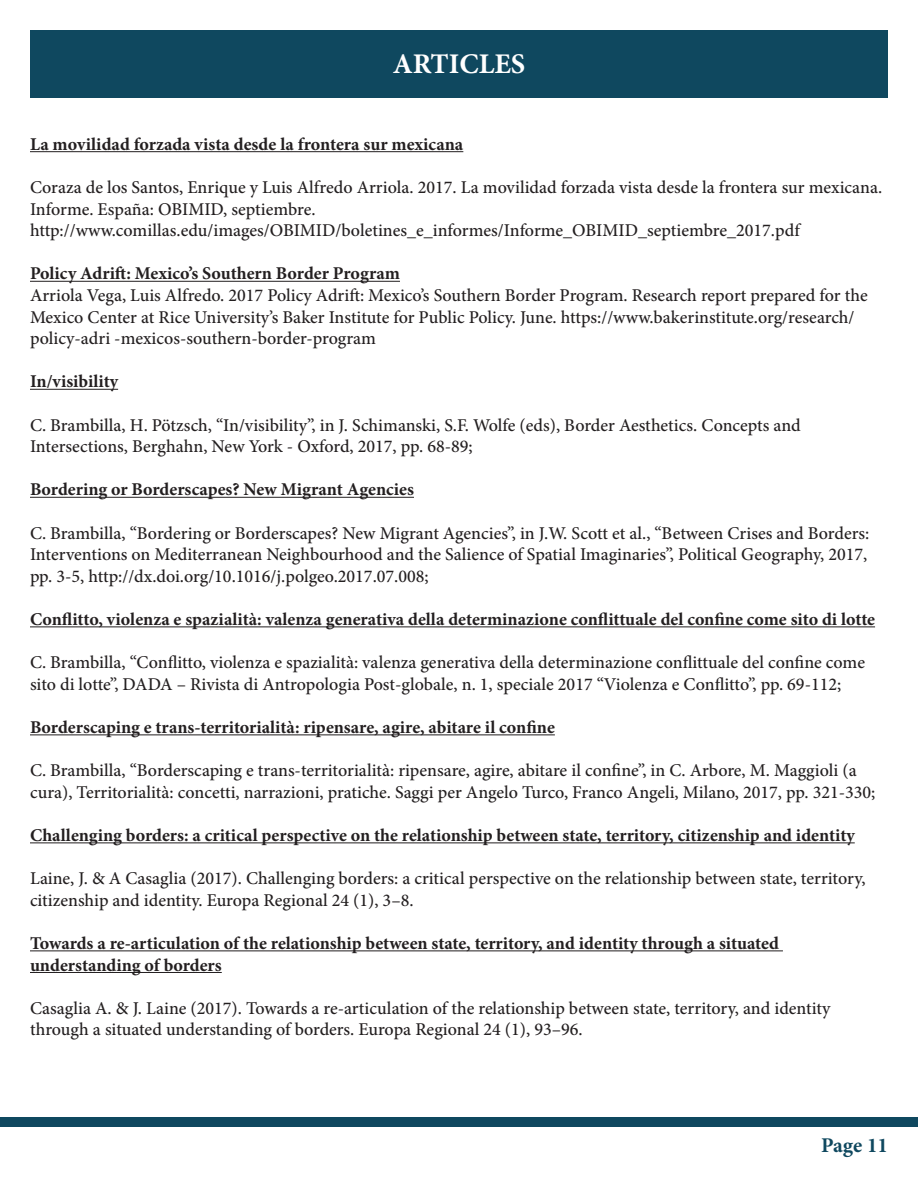
<style>
.page{position:relative;width:918px;height:1188px;background:#fff}
.page>*{position:absolute;margin:0;border:0;box-sizing:border-box;transform-origin:0 0}
.t1{font:700 28.5px "Minion Pro";color:#fff}
.t2{font:700 21px "Minion Pro";color:#0f485f}
.t3{font:500 18px/21.6px "Minion Pro";color:#231f20}
.t4{font:700 18px/21.6px "Minion Pro";color:#231f20}
</style>
<div class="page">
<div style="left:0;top:1117px;width:918px;height:9px;background:#0f485f"></div>
<hr style="left:30px;top:151px;width:433px;height:1px;background:#231f20">
<hr style="left:30px;top:281px;width:370px;height:1px;background:#231f20">
<hr style="left:30px;top:389px;width:88px;height:1px;background:#231f20">
<hr style="left:30px;top:497px;width:384px;height:1px;background:#231f20">
<hr style="left:30px;top:626px;width:845px;height:1px;background:#231f20">
<hr style="left:30px;top:734px;width:525px;height:1px;background:#231f20">
<hr style="left:30px;top:842px;width:825px;height:1px;background:#231f20">
<hr style="left:30px;top:950px;width:753px;height:1px;background:#231f20">
<hr style="left:30px;top:972px;width:192px;height:1px;background:#231f20">
<div style="left:30px;top:30px;width:858px;height:67px;background:#0f485f"></div>
<p class="t1" style="left:393px;top:44px;width:134px">ARTICLES</p>
<p class="t4" style="left:30px;top:133px;width:435px">La movilidad forzada vista desde la frontera sur mexicana</p>
<p class="t3" style="left:30px;top:177px;width:854px">Coraza de los Santos, Enrique y Luis Alfredo Arriola. 2017. La movilidad forzada vista desde la frontera sur mexicana.<br>Informe. España: OBIMID, septiembre.</p>
<p class="t3" style="left:30px;top:220px;width:771px">http://www.comillas.edu/images/OBIMID/boletines_e_informes/Informe_OBIMID_septiembre_2017.pdf</p>
<p class="t4" style="left:30px;top:263px;width:372px">Policy Adrift: Mexico’s Southern Border Program</p>
<p class="t3" style="left:30px;top:285px;width:839px">Arriola Vega, Luis Alfredo. 2017 Policy Adrift: Mexico’s Southern Border Program. Research report prepared for the<br>Mexico Center at Rice University’s Baker Institute for Public Policy. June. https://www.bakerinstitute.org/research/ policy-adri -mexicos-southern-border-program</p>
<p class="t4" style="left:30px;top:371px;width:90px">In/visibility</p>
<p class="t3" style="left:30px;top:414px;width:772px">C. Brambilla, H. Pötzsch, “In/visibility”, in J. Schimanski, S.F. Wolfe (eds), Border Aesthetics. Concepts and<br>Intersections, Berghahn, New York - Oxford, 2017, pp. 68-89;</p>
<p class="t4" style="left:30px;top:479px;width:385px">Bordering or Borderscapes? New Migrant Agencies</p>
<p class="t3" style="left:30px;top:522px;width:841px;text-align:justify">C. Brambilla, “Bordering or Borderscapes? New Migrant Agencies”, in J.W. Scott et al., “Between Crises and Borders:<br>Interventions on Mediterranean Neighbourhood and the Salience of Spatial Imaginaries”, Political Geography, 2017, pp. 3-5, http://dx.doi.org/10.1016/j.polgeo.2017.07.008;</p>
<p class="t4" style="left:30px;top:608px;width:847px">Conflitto, violenza e spazialità: valenza generativa della determinazione conflittuale del confine come sito di lotte</p>
<p class="t3" style="left:30px;top:652px;width:837px">C. Brambilla, “Conflitto, violenza e spazialità: valenza generativa della determinazione conflittuale del confine come sito di lotte”, DADA – Rivista di Antropologia Post-globale, n. 1, speciale 2017 “Violenza e Conflitto”, pp. 69-112;</p>
<p class="t4" style="left:30px;top:716px;width:526px">Borderscaping e trans-territorialità: ripensare, agire, abitare il confine</p>
<p class="t3" style="left:30px;top:760px;width:847px">C. Brambilla, “Borderscaping e trans-territorialità: ripensare, agire, abitare il confine”, in C. Arbore, M. Maggioli (a cura), Territorialità: concetti, narrazioni, pratiche. Saggi per Angelo Turco, Franco Angeli, Milano, 2017, pp. 321-330;</p>
<p class="t4" style="left:30px;top:824px;width:826px">Challenging borders: a critical perspective on the relationship between state, territory, citizenship and identity</p>
<p class="t3" style="left:30px;top:868px;width:837px">Laine, J. &amp; A Casaglia (2017). Challenging borders: a critical perspective on the relationship between state, territory, citizenship and identity. Europa Regional 24 (1), 3–8.</p>
<p class="t4" style="left:30px;top:932px;width:751px">Towards a re-articulation of the relationship between state, territory, and identity through a situated understanding of borders</p>
<p class="t3" style="left:30px;top:997px;width:802px">Casaglia A. &amp; J. Laine (2017). Towards a re-articulation of the relationship between state, territory, and identity through a situated understanding of borders. Europa Regional 24 (1), 93–96.</p>
<p class="t2" style="left:821px;top:1131px;width:68px">Page 11</p>
</div>
